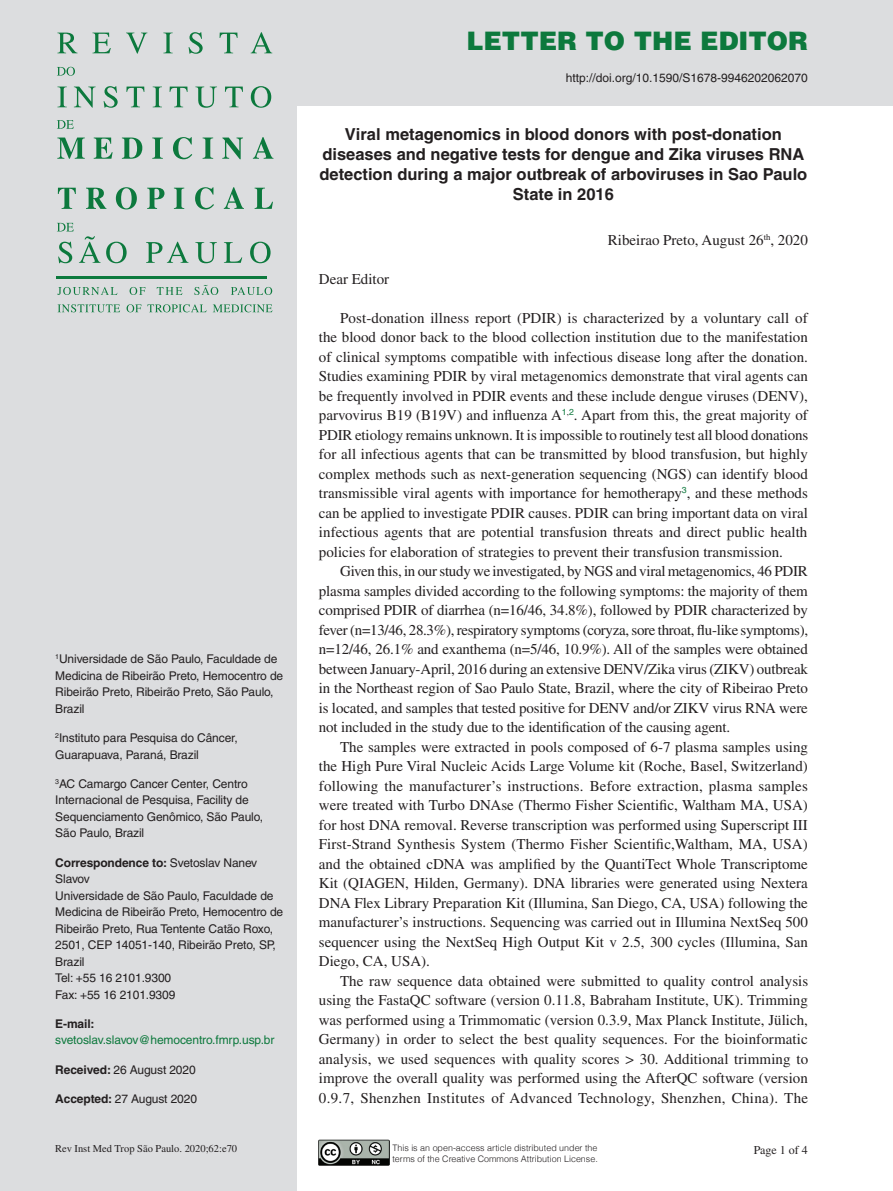
<style>
.page{position:relative;width:893px;height:1191px;background:#fff}
.page>*{position:absolute;margin:0;border:0;box-sizing:border-box;transform-origin:0 0}
.t1{font:900 25.5px "Helvetica";color:#0d793d}
.t2{font:700 16.5px/19.8px "Helvetica";color:#231f20;text-align:center}
.t3{font:15px/19.5px "Times";color:#231f20;text-align:justify}
.t4{font:12px/16.5px "Helvetica";letter-spacing:-.01em;color:#231f20}
.t5{font:12px "Helvetica";letter-spacing:-.01em;color:#0d793d}
.t6{font:12px "Times";color:#231f20}
.t7{font:700 12px "Helvetica";color:#231f20}
.t8{font:10.5px "Times";color:#231f20}
.t9{font:300 8.85px/10.6px "Helvetica";color:#231f20}
.s1{font-weight:700}
</style>
<div class="page">
<div style="left:0;top:0;width:297px;height:1191px;background:#dcdddf"></div>
<div style="left:22px;top:0;width:871px;height:106px;background:#dcdddf"></div>
<svg style="left:57px;top:33px;width:21px;height:20px"></svg>
<svg style="left:92px;top:33px;width:19px;height:20px"></svg>
<svg style="left:126px;top:33px;width:21px;height:21px"></svg>
<svg style="left:163px;top:33px;width:10px;height:20px"></svg>
<svg style="left:189px;top:32px;width:14px;height:22px"></svg>
<svg style="left:220px;top:33px;width:18px;height:20px"></svg>
<svg style="left:251px;top:32px;width:21px;height:21px"></svg>
<svg style="left:57px;top:87px;width:10px;height:20px"></svg>
<svg style="left:74px;top:87px;width:22px;height:21px"></svg>
<svg style="left:104px;top:86px;width:14px;height:22px"></svg>
<svg style="left:126px;top:87px;width:18px;height:20px"></svg>
<svg style="left:153px;top:87px;width:9px;height:20px"></svg>
<svg style="left:170px;top:87px;width:18px;height:20px"></svg>
<svg style="left:195px;top:87px;width:22px;height:21px"></svg>
<svg style="left:225px;top:87px;width:18px;height:20px"></svg>
<svg style="left:251px;top:86px;width:20px;height:22px"></svg>
<svg style="left:57px;top:137px;width:28px;height:22px"></svg>
<svg style="left:94px;top:137px;width:19px;height:22px"></svg>
<svg style="left:122px;top:137px;width:20px;height:22px"></svg>
<svg style="left:152px;top:137px;width:11px;height:22px"></svg>
<svg style="left:173px;top:137px;width:19px;height:22px"></svg>
<svg style="left:203px;top:137px;width:10px;height:22px"></svg>
<svg style="left:222px;top:137px;width:21px;height:22px"></svg>
<svg style="left:253px;top:137px;width:20px;height:22px"></svg>
<svg style="left:58px;top:188px;width:18px;height:21px"></svg>
<svg style="left:86px;top:188px;width:20px;height:21px"></svg>
<svg style="left:116px;top:187px;width:21px;height:22px"></svg>
<svg style="left:147px;top:188px;width:17px;height:21px"></svg>
<svg style="left:174px;top:188px;width:10px;height:21px"></svg>
<svg style="left:195px;top:187px;width:19px;height:22px"></svg>
<svg style="left:224px;top:187px;width:20px;height:22px"></svg>
<svg style="left:255px;top:188px;width:18px;height:21px"></svg>
<svg style="left:146px;top:242px;width:43px;height:21px"></svg>
<svg style="left:195px;top:242px;width:22px;height:21px"></svg>
<svg style="left:224px;top:242px;width:18px;height:21px"></svg>
<svg style="left:250px;top:242px;width:21px;height:21px"></svg>
<svg style="left:57px;top:223px;width:70px;height:40px"></svg>
<svg style="left:57px;top:120px;width:17px;height:9px"></svg>
<svg style="left:57px;top:67px;width:18px;height:9px"></svg>
<svg style="left:57px;top:287px;width:60px;height:8px"></svg>
<svg style="left:130px;top:287px;width:15px;height:8px"></svg>
<svg style="left:157px;top:287px;width:25px;height:8px"></svg>
<svg style="left:194px;top:285px;width:24px;height:10px"></svg>
<svg style="left:231px;top:287px;width:41px;height:8px"></svg>
<svg style="left:58px;top:304px;width:62px;height:8px"></svg>
<svg style="left:127px;top:304px;width:14px;height:8px"></svg>
<svg style="left:147px;top:304px;width:60px;height:8px"></svg>
<svg style="left:213px;top:304px;width:59px;height:8px"></svg>
<hr style="left:56px;top:276px;width:210px;height:2px;background:#0c793d">
<img style="left:319px;top:1139px;width:70px;height:26px">
<p class="t4" style="left:55px;top:651px;width:230px"><sup>1</sup>Universidade de São Paulo, Faculdade de Medicina de Ribeirão Preto, Hemocentro de Ribeirão Preto, Ribeirão Preto, São Paulo, Brazil</p>
<p class="t4" style="left:55px;top:729px;width:184px"><sup>2</sup>Instituto para Pesquisa do Câncer,<br>Guarapuava, Paraná, Brazil</p>
<p class="t4" style="left:55px;top:775px;width:209px"><sup>3</sup>AC Camargo Cancer Center, Centro<br>Internacional de Pesquisa, Facility de<br>Sequenciamento Genômico, São Paulo,<br>São Paulo, Brazil</p>
<p class="t4" style="left:55px;top:854px;width:230px"><span class="s1">Correspondence to:</span> Svetoslav Nanev<br>Slavov<br>Universidade de São Paulo, Faculdade de<br>Medicina de Ribeirão Preto, Hemocentro de<br>Ribeirão Preto, Rua Tentente Catão Roxo,<br>2501, CEP 14051-140, Ribeirão Preto, SP,<br>Brazil<br>Tel: +55 16 2101.9300<br>Fax: +55 16 2101.9309</p>
<p class="t7" style="left:55px;top:1016px;width:41px">E-mail:</p>
<p class="t5" style="left:55px;top:1033px;width:221px">svetoslav.slavov@hemocentro.fmrp.usp.br</p>
<p class="t4" style="left:55px;top:1061px;width:142px"><span class="s1">Received:</span> 26 August 2020</p>
<p class="t4" style="left:55px;top:1090px;width:143px"><span class="s1">Accepted:</span> 27 August 2020</p>
<h1 class="t1" style="left:467px;top:24px;width:343px">LETTER TO THE EDITOR</h1>
<p class="t4" style="left:566px;top:69px;width:244px">http://doi.org/10.1590/S1678-9946202062070</p>
<p class="t2" style="left:319px;top:124px;width:489px">Viral metagenomics in blood donors with post-donation diseases and negative tests for dengue and Zika viruses RNA detection during a major outbreak of arboviruses in Sao Paulo State in 2016</p>
<p class="t3" style="left:608px;top:230px;width:202px">Ribeirao Preto, August 26<sup>th</sup>, 2020</p>
<p class="t3" style="left:319px;top:269px;width:72px">Dear Editor</p>
<p class="t3" style="left:319px;top:308px;width:491px;text-indent:21px">Post-donation illness report (PDIR) is characterized by a voluntary call of the blood donor back to the blood collection institution due to the manifestation of clinical symptoms compatible with infectious disease long after the donation.<br>Studies examining PDIR by viral metagenomics demonstrate that viral agents can be frequently involved in PDIR events and these include dengue viruses (DENV), parvovirus B19 (B19V) and influenza A<sup>1</sup><sup>,</sup><sup>2</sup>. Apart from this, the great majority of PDIR etiology remains unknown. It is impossible to routinely test all blood donations for all infectious agents that can be transmitted by blood transfusion, but highly complex methods such as next-generation sequencing (NGS) can identify blood transmissible viral agents with importance for hemotherapy<sup>3</sup>, and these methods can be applied to investigate PDIR causes. PDIR can bring important data on viral infectious agents that are potential transfusion threats and direct public health policies for elaboration of strategies to prevent their transfusion transmission.</p>
<p class="t3" style="left:319px;top:561px;width:491px;text-indent:21px">Given this, in our study we investigated, by NGS and viral metagenomics, 46 PDIR plasma samples divided according to the following symptoms: the majority of them comprised PDIR of diarrhea (n=16/46, 34.8%), followed by PDIR characterized by fever (n=13/46, 28.3%), respiratory symptoms (coryza, sore throat, flu-like symptoms), n=12/46, 26.1% and exanthema (n=5/46, 10.9%). All of the samples were obtained between January-April, 2016 during an extensive DENV/Zika virus (ZIKV) outbreak in the Northeast region of Sao Paulo State, Brazil, where the city of Ribeirao Preto is located, and samples that tested positive for DENV and/or ZIKV virus RNA were not included in the study due to the identification of the causing agent.</p>
<p class="t3" style="left:319px;top:737px;width:491px;text-indent:21px">The samples were extracted in pools composed of 6-7 plasma samples using the High Pure Viral Nucleic Acids Large Volume kit (Roche, Basel, Switzerland) following the manufacturer’s instructions. Before extraction, plasma samples were treated with Turbo DNAse (Thermo Fisher Scientific, Waltham MA, USA) for host DNA removal. Reverse transcription was performed using Superscript III First-Strand Synthesis System (Thermo Fisher Scientific,Waltham, MA, USA) and the obtained cDNA was amplified by the QuantiTect Whole Transcriptome Kit (QIAGEN, Hilden, Germany). DNA libraries were generated using Nextera DNA Flex Library Preparation Kit (Illumina, San Diego, CA, USA) following the manufacturer’s instructions. Sequencing was carried out in Illumina NextSeq 500 sequencer using the NextSeq High Output Kit v 2.5, 300 cycles (Illumina, San Diego, CA, USA).</p>
<p class="t3" style="left:319px;top:971px;width:491px;text-indent:21px">The raw sequence data obtained were submitted to quality control analysis using the FastaQC software (version 0.11.8, Babraham Institute, UK). Trimming was performed using a Trimmomatic (version 0.3.9, Max Planck Institute, Jülich, Germany) in order to select the best quality sequences. For the bioinformatic analysis, we used sequences with quality scores &gt; 30. Additional trimming to improve the overall quality was performed using the AfterQC software (version 0.9.7, Shenzhen Institutes of Advanced Technology, Shenzhen, China). The</p>
<p class="t9" style="left:392px;top:1142px;width:207px">This is an open-access article distributed under the terms of the Creative Commons Attribution License.</p>
<p class="t8" style="left:55px;top:1143px;width:183px">Rev Inst Med Trop São Paulo. 2020;62:e70</p>
<p class="t6" style="left:754px;top:1142px;width:56px">Page 1 of 4</p>
</div>
